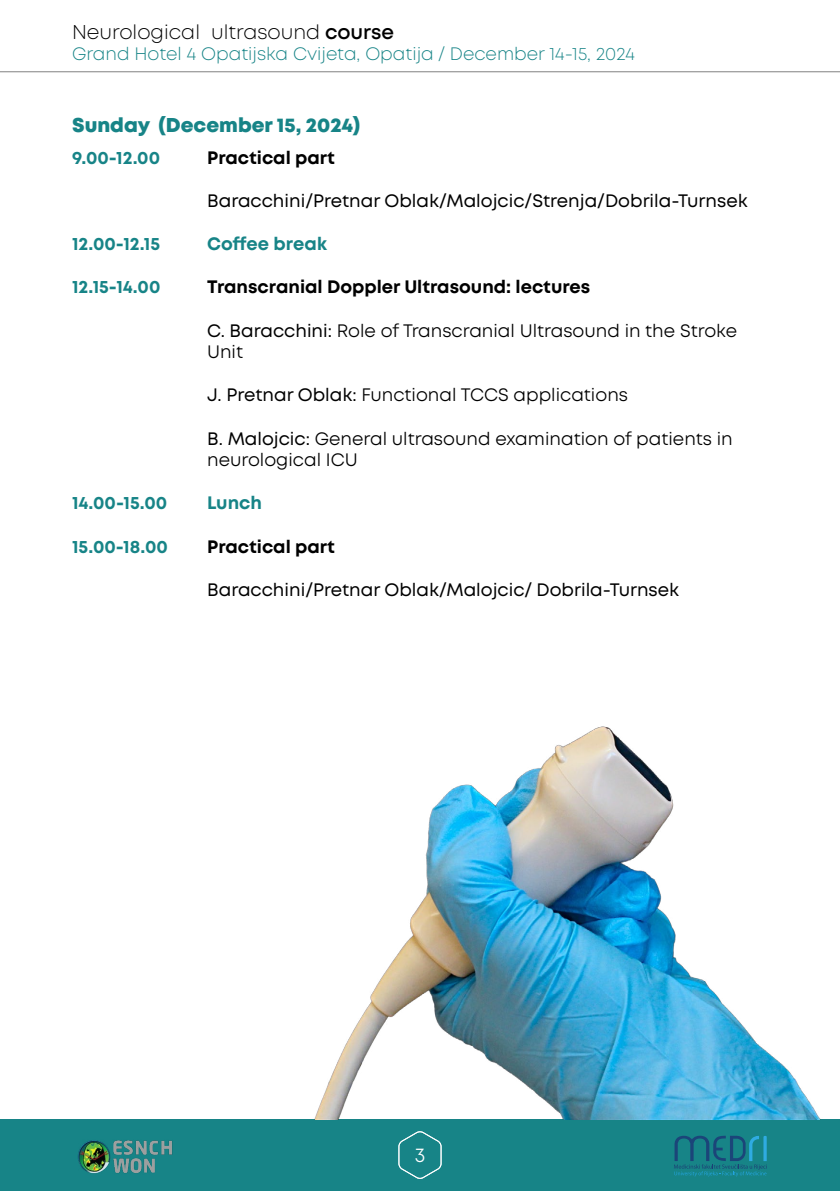
<style>
.page{position:relative;width:840px;height:1191px;background:#fff}
.page>*{position:absolute;margin:0;border:0;box-sizing:border-box;transform-origin:0 0}
.t1{font:300 20px "Mont";color:#000}
.t2{font:800 20px "Mont";color:#178487}
.t3{font:20px "Mont";color:#fff}
.t4{font:18px/21.6px "Mont";color:#000}
.t5{font:18px "Mont";color:#000}
.t6{font:700 18px "Mont";color:#178487}
.t7{font:700 18px "Mont";color:#000}
.t8{font:300 18px "Mont";color:#178487}
.s1{font-weight:600}
.s2{font-style:inherit}
</style>
<div class="page">
<div style="left:0;top:1119px;width:839px;height:72px;background:#178487"></div>
<svg style="left:398px;top:1131px;width:43px;height:48px"></svg>
<hr style="left:0;top:71px;width:839px;height:1px;background:#000">
<img style="left:314px;top:726px;width:507px;height:393px">
<svg style="left:674px;top:1135px;width:92px;height:41px"></svg>
<img style="left:78px;top:1140px;width:95px;height:34px">
<p class="t1" style="left:72px;top:19px;width:323px">Neurological ultrasound <span class="s1">course</span></p>
<p class="t8" style="left:72px;top:42px;width:564px">Grand Hotel 4 Opatijska Cvijeta, Opatija / December 14-15, 2024</p>
<p class="t2" style="left:72px;top:112px;width:289px">Sunday (December 15, 2024)</p>
<p class="t6" style="left:72px;top:146px;width:89px">9.00-12.00</p>
<p class="t7" style="left:207px;top:146px;width:129px">Practical part</p>
<p class="t5" style="left:207px;top:189px;width:542px">Baracchini/Pretnar Oblak/Malojcic/Strenja/Dobrila-Turnsek</p>
<p class="t6" style="left:207px;top:232px;width:121px">Coffee break</p>
<p class="t7" style="left:207px;top:275px;width:384px">Transcranial Doppler Ultrasound: lectures</p>
<p class="t4" style="left:207px;top:319px;width:531px"><span class="s2">C. Baracchini:</span> Role of Transcranial Ultrasound in the Stroke<br>Unit</p>
<p class="t4" style="left:207px;top:384px;width:422px"><span class="s2">J. Pretnar Oblak:</span> Functional TCCS applications</p>
<p class="t4" style="left:207px;top:427px;width:527px"><span class="s2">B. Malojcic:</span> General ultrasound examination of patients in neurological ICU</p>
<p class="t6" style="left:207px;top:491px;width:56px">Lunch</p>
<p class="t7" style="left:207px;top:534px;width:129px">Practical part</p>
<p class="t5" style="left:207px;top:578px;width:473px">Baracchini/Pretnar Oblak/Malojcic/ Dobrila-Turnsek</p>
<p class="t6" style="left:72px;top:232px;width:90px">12.00-12.15</p>
<p class="t6" style="left:72px;top:275px;width:90px">12.15-14.00</p>
<p class="t6" style="left:72px;top:491px;width:97px">14.00-15.00</p>
<p class="t6" style="left:72px;top:534px;width:97px">15.00-18.00</p>
<p class="t3" style="left:414px;top:1142px;width:12px">3</p>
</div>
